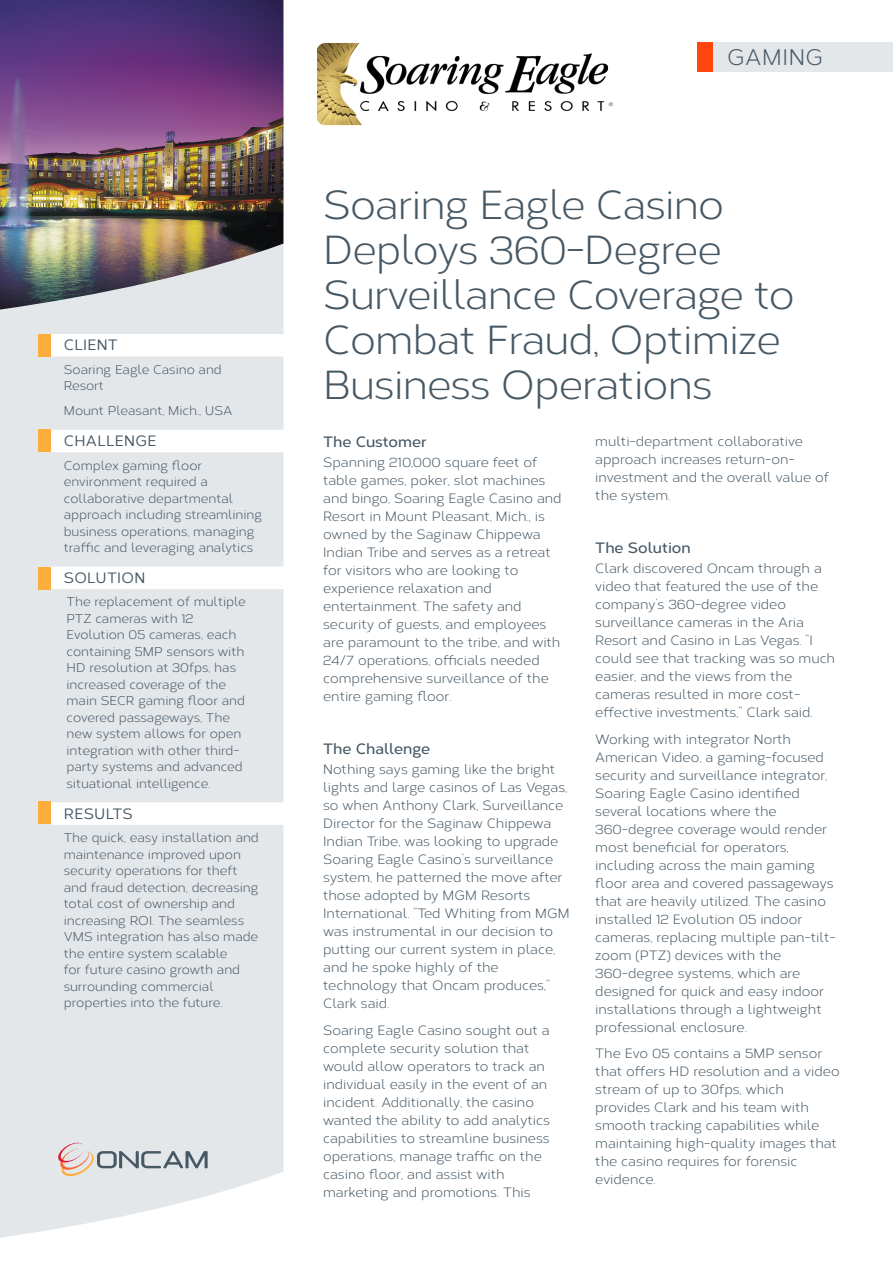
<style>
.page{position:relative;width:893px;height:1263px;background:#fff}
.page>*{position:absolute;margin:0;border:0;box-sizing:border-box;transform-origin:0 0}
.t1{font:40.5px/45px "Corbert";letter-spacing:-.02em;color:#475865}
.t2{font:22.5px "Corbert";letter-spacing:.02em;color:#475865}
.Body_subheads{font:600 15px "Corbert";color:#475865}
.Subheads_sidebar{font:500 15px "Corbert";letter-spacing:.02em;color:#475865}
.Body_copy{font:13.5px/18px "Corbert";color:#475865}
.Challenge_copy{font:12.75px/16.5px "Corbert";color:#475865}
</style>
<div class="page">
<div style="left:0;top:311px;width:284px;height:927px;background:#e4e7ea"></div>
<div style="left:51px;top:334px;width:244px;height:22px;background:#fff"></div>
<div style="left:51px;top:430px;width:244px;height:22px;background:#fff"></div>
<div style="left:51px;top:566px;width:244px;height:23px;background:#fff"></div>
<div style="left:51px;top:802px;width:244px;height:23px;background:#fff"></div>
<div style="left:38px;top:429px;width:13px;height:23px;background:#fbae3b"></div>
<div style="left:38px;top:567px;width:13px;height:22px;background:#fbae3b"></div>
<div style="left:38px;top:801px;width:13px;height:23px;background:#fbae3b"></div>
<div style="left:38px;top:334px;width:13px;height:22px;background:#fbae3b"></div>
<svg style="left:57px;top:1142px;width:151px;height:35px"></svg>
<div style="left:697px;top:43px;width:16px;height:29px;background:#ff460f"></div>
<div style="left:713px;top:43px;width:180px;height:29px;background:#e4e7ea"></div>
<img style="left:0;top:0;width:283px;height:310px">
<img style="left:317px;top:43px;width:296px;height:82px">
<p class="Subheads_sidebar" style="left:64px;top:334px;width:56px">CLIENT</p>
<p class="Challenge_copy" style="left:64px;top:360px;width:160px">Soaring Eagle Casino and<br>Resort</p>
<p class="Challenge_copy" style="left:64px;top:402px;width:170px">Mount Pleasant, Mich., USA</p>
<p class="Subheads_sidebar" style="left:64px;top:430px;width:94px">CHALLENGE</p>
<p class="Challenge_copy" style="left:64px;top:456px;width:200px">Complex gaming floor environment required a collaborative departmental approach including streamlining business operations, managing traffic and leveraging analytics</p>
<p class="Subheads_sidebar" style="left:64px;top:567px;width:83px">SOLUTION</p>
<p class="Challenge_copy" style="left:67px;top:593px;width:181px">The replacement of multiple<br>PTZ cameras with 12<br>Evolution 05 cameras, each containing 5MP sensors with<br>HD resolution at 30fps, has increased coverage of the main SECR gaming floor and covered passageways, The new system allows for open integration with other third&shy;party systems and advanced situational intelligence.</p>
<p class="Subheads_sidebar" style="left:64px;top:802px;width:70px">RESULTS</p>
<p class="Challenge_copy" style="left:64px;top:829px;width:197px">The quick, easy installation and maintenance improved upon security operations for theft and fraud detection, decreasing total cost of ownership and increasing ROI. The seamless<br>VMS integration has also made the entire system scalable<br>for future casino growth and surrounding commercial properties into the future.</p>
<p class="t2" style="left:727px;top:41px;width:98px">GAMING</p>
<p class="t1" style="left:323px;top:180px;width:473px">Soaring Eagle Casino<br>Deploys 360-Degree<br>Surveillance Coverage to<br>Combat Fraud, Optimize<br>Business Operations</p>
<p class="Body_subheads" style="left:323px;top:431px;width:105px">The Customer</p>
<p class="Body_copy" style="left:323px;top:453px;width:240px">Spanning 210,000 square feet of table games, poker, slot machines and bingo, Soaring Eagle Casino and<br>Resort in Mount Pleasant, Mich., is owned by the Saginaw Chippewa<br>Indian Tribe and serves as a retreat for visitors who are looking to experience relaxation and entertainment. The safety and security of guests, and employees are paramount to the tribe, and with<br>24/7 operations, officials needed comprehensive surveillance of the entire gaming floor.</p>
<p class="Body_subheads" style="left:323px;top:738px;width:108px">The Challenge</p>
<p class="Body_copy" style="left:323px;top:760px;width:248px">Nothing says gaming like the bright lights and large casinos of Las Vegas, so when Anthony Clark, Surveillance Director for the Saginaw Chippewa Indian Tribe, was looking to upgrade Soaring Eagle Casino’s surveillance system, he patterned the move after those adopted by MGM Resorts International. “Ted Whiting from MGM was instrumental in our decision to putting our current system in place, and he spoke highly of the technology that Oncam produces,” Clark said.</p>
<p class="Body_copy" style="left:323px;top:1020px;width:228px">Soaring Eagle Casino sought out a complete security solution that would allow operators to track an individual easily in the event of an incident. Additionally, the casino wanted the ability to add analytics capabilities to streamline business operations, manage traffic on the casino floor, and assist with marketing and promotions. This</p>
<p class="Body_copy" style="left:595px;top:431px;width:235px">multi-department collaborative approach increases return-on&shy;investment and the overall value of the system.</p>
<p class="Body_subheads" style="left:595px;top:536px;width:97px">The Solution</p>
<p class="Body_copy" style="left:595px;top:559px;width:241px">Clark discovered Oncam through a video that featured the use of the company’s 360-degree video surveillance cameras in the Aria<br>Resort and Casino in Las Vegas. “I could see that tracking was so much easier, and the views from the cameras resulted in more cost&shy;effective investments,” Clark said.</p>
<p class="Body_copy" style="left:595px;top:729px;width:242px">Working with integrator North American Video, a gaming-focused security and surveillance integrator, Soaring Eagle Casino identified several locations where the 360-degree coverage would render most beneficial for operators, including across the main gaming floor area and covered passageways that are heavily utilized. The casino installed 12 Evolution 05 indoor cameras, replacing multiple pan-tilt&shy;zoom (PTZ) devices with the 360-degree systems, which are designed for quick and easy indoor installations through a lightweight professional enclosure.</p>
<p class="Body_copy" style="left:595px;top:1044px;width:246px">The Evo 05 contains a 5MP sensor that offers HD resolution and a video stream of up to 30fps, which provides Clark and his team with smooth tracking capabilities while maintaining high-quality images that the casino requires for forensic evidence.</p>
</div>
